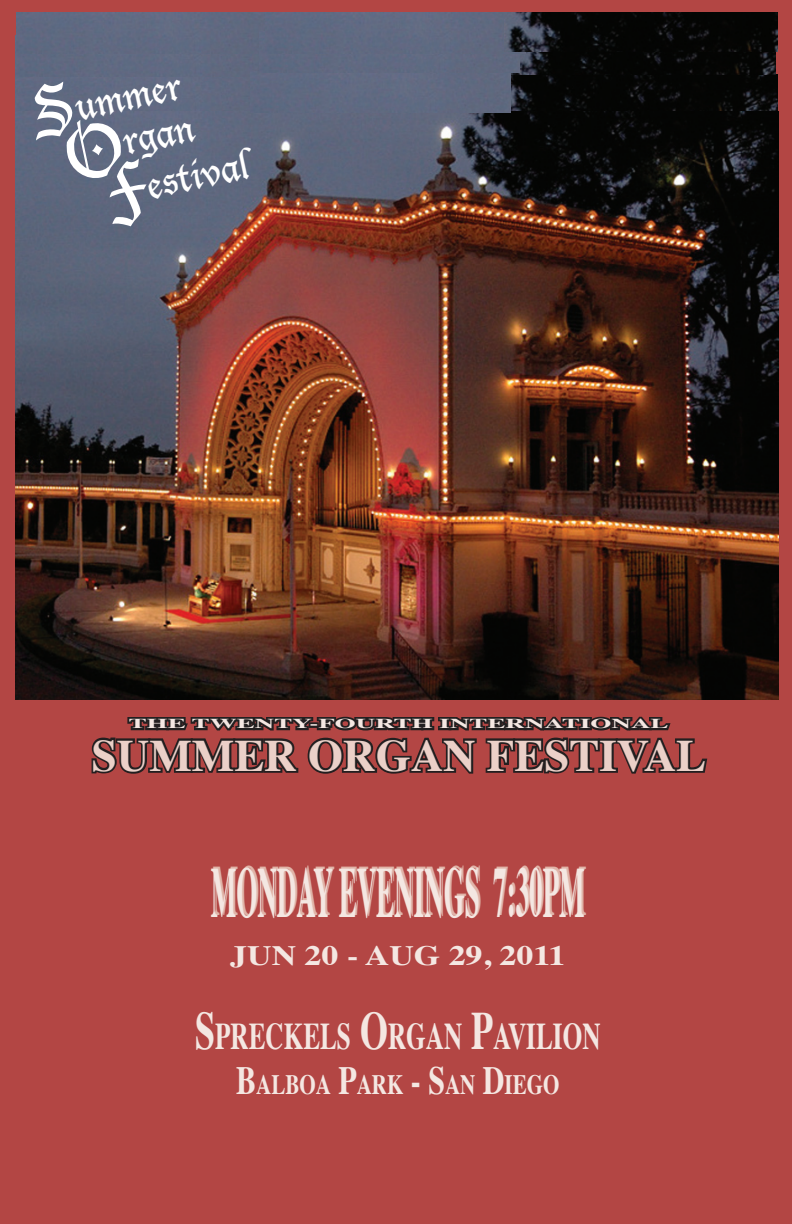
<style>
.page{position:relative;width:792px;height:1224px;background:#b34644}
.page>*{position:absolute;margin:0;border:0;box-sizing:border-box;transform-origin:0 0}
.t1{font:700 72px "Times";color:#f4e7e2;scale:.38 1}
.t2{font:700 45px "Times";color:#ebd0c8}
.t3{font:700 37.8px "Times";color:#f4e7e2;scale:.67 1}
.t4{font:36px/43.6px "Lucida Blackletter";color:#fff;text-align:right}
.t5{font:700 28px "Times";color:#f4e7e2;scale:.75 1}
.t6{font:700 28px "Times";color:#f4e7e2;scale:1.21 1}
.t7{font:700 13.6px "Times";color:#f4e7e2;scale:1.97 1}
.s1{font-size:54px}
.s2{font-size:40px}
</style>
<div class="page">
<div style="left:209px;top:823px;width:276px;height:107px;background:#b34644"></div>
<div style="left:491px;top:859px;width:99px;height:62px;background:#b34644"></div>
<svg style="left:89px;top:707px;width:621px;height:70px;background:#763534"></svg>
<div style="left:16px;top:77px;width:234px;height:34px;background:#616a81"></div>
<img style="left:510px;top:74px;width:267px;height:37px">
<img style="left:15px;top:111px;width:763px;height:589px">
<img style="left:510px;top:52px;width:266px;height:22px">
<div style="left:16px;top:54px;width:244px;height:23px;background:#5f6981"></div>
<div style="left:16px;top:12px;width:249px;height:42px;background:#606981"></div>
<div style="left:250px;top:71px;width:260px;height:42px;background:#606981"></div>
<div style="left:260px;top:31px;width:260px;height:42px;background:#5f6980"></div>
<div style="left:265px;top:12px;width:260px;height:42px;background:#606981"></div>
<img style="left:505px;top:12px;width:272px;height:40px">
<div style="left:25px;top:79px;width:129px;height:151px;background:#5e6880"></div>
<h3 class="t4" style="left:72px;top:87px;width:113px;rotate:-12deg">ummer rgan</h3>
<h3 class="t4" style="left:143px;top:165px;width:106px;rotate:-12deg">estival</h3>
<p class="t7" style="left:129px;top:711px;width:75px">THE TWENTY</p>
<p class="t7" style="left:309px;top:711px;width:15px">-FOURT</p>
<p class="t7" style="left:412px;top:711px;width:23px">H INT</p>
<p class="t7" style="left:488px;top:711px;width:20px">ERNATIONAL</p>
<h2 class="t2" style="left:92px;top:713px;width:97px">SUMME</h2>
<h2 class="t2" style="left:264px;top:713px;width:443px">R ORGAN FESTIVAL</h2>
<h1 class="t1" style="left:211px;top:824px;width:977px">MONDAY EVENINGS 7:30PM</h1>
<h3 class="t6" style="left:230px;top:929px;width:278px">JUN 20 - AUG 29, 2011</h3>
<h3 class="t3" style="left:195px;top:1000px;width:607px"><span class="s1">S</span>PRECKELS <span class="s1">O</span>RGAN <span class="s1">P</span>AVILION</h3>
<h3 class="t5" style="left:236px;top:1058px;width:431px"><span class="s2">B</span>ALBOA <span class="s2">P</span>ARK <span class="s2">- S</span>AN <span class="s2">D</span>IEGO</h3>
</div>
